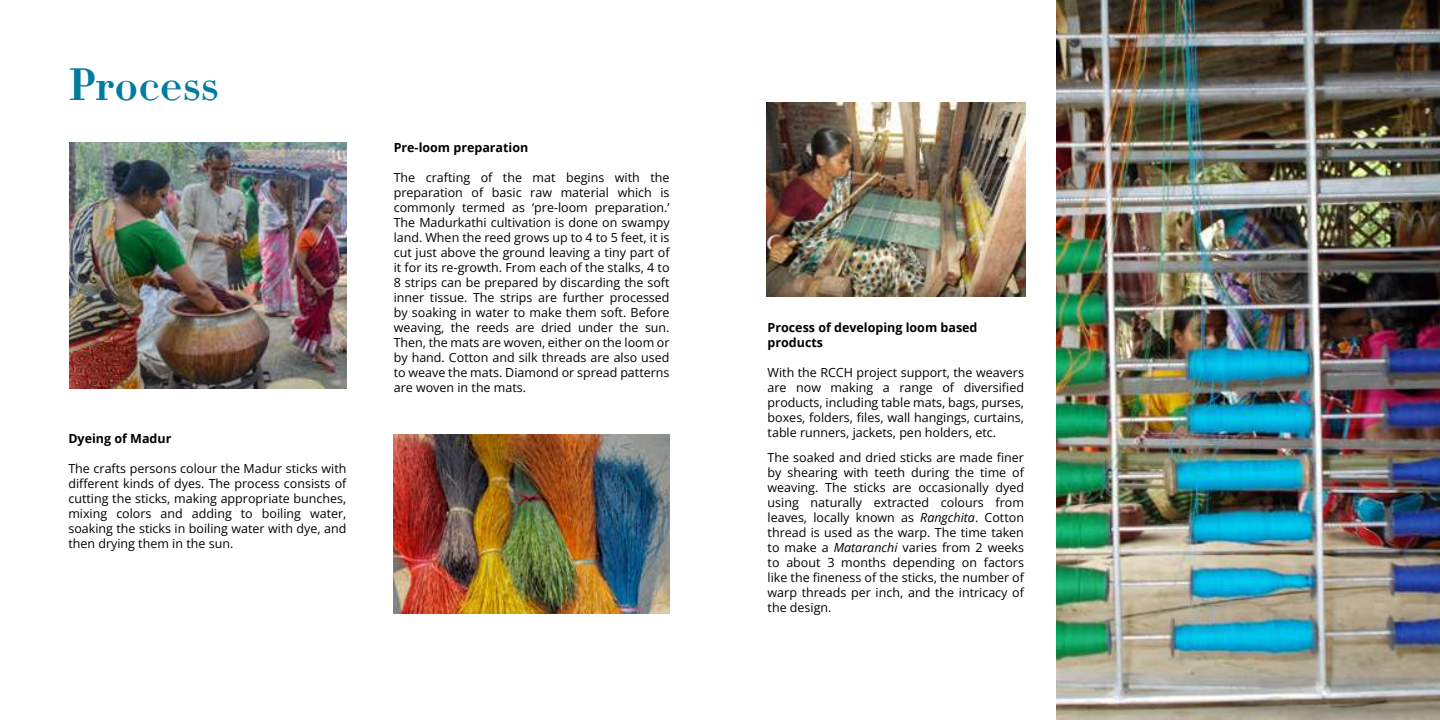
<style>
.page{position:relative;width:1440px;height:720px;background:#fff}
.page>*{position:absolute;margin:0;border:0;box-sizing:border-box;transform-origin:0 0}
.t1{font:45px "Didot HTF B06 Bold";color:#007c9f}
.t2{font:12.5px/15px "Open Sans";color:#000;text-align:justify}
.t3{font:700 12.5px/15px "Open Sans";color:#000}
.s1{font-style:italic}
</style>
<div class="page">
<img style="left:1057px;top:0;width:383px;height:720px">
<img style="left:394px;top:434px;width:276px;height:180px">
<img style="left:766px;top:103px;width:259px;height:194px">
<img style="left:70px;top:142px;width:276px;height:246px">
<h1 class="t1" style="left:68px;top:59px;width:152px">Process</h1>
<p class="t3" style="left:68px;top:431px;width:105px">Dyeing of Madur</p>
<p class="t2" style="left:68px;top:463px;width:280px">The crafts persons colour the Madur sticks with di昀昀erent kinds of dyes. The process consists of cutting the sticks, making appropriate bunches, mixing colors and adding to boiling water, soaking the sticks in boiling water with dye, and then drying them in the sun.</p>
<p class="t3" style="left:394px;top:141px;width:136px">Pre-loom preparation</p>
<p class="t2" style="left:394px;top:171px;width:277px">The crafting of the mat begins with the preparation of basic raw material which is commonly termed as ‘pre-loom preparation.’ The Madurkathi cultivation is done on swampy land. When the reed grows up to 4 to 5 feet, it is cut just above the ground leaving a tiny part of it for its re-growth. From each of the stalks, 4 to 8 strips can be prepared by discarding the soft inner tissue. The strips are further processed by soaking in water to make them soft. Before weaving, the reeds are dried under the sun.<br>Then, the mats are woven, either on the loom or by hand. Cotton and silk threads are also used to weave the mats. Diamond or spread patterns are woven in the mats.</p>
<p class="t3" style="left:768px;top:319px;width:211px">Process of developing loom based products</p>
<p class="t2" style="left:768px;top:366px;width:258px">With the RCCH project support, the weavers are now making a range of diversi昀椀ed products, including table mats, bags, purses, boxes, folders, 昀椀les, wall hangings, curtains, table runners, jackets, pen holders, etc.</p>
<p class="t2" style="left:768px;top:449px;width:258px">The soaked and dried sticks are made 昀椀ner by shearing with teeth during the time of weaving. The sticks are occasionally dyed using naturally extracted colours from leaves, locally known as <span class="s1">Rangchita</span>. Cotton thread is used as the warp. The time taken to make a <span class="s1">Mataranchi</span> varies from 2 weeks to about 3 months depending on factors like the 昀椀neness of the sticks, the number of warp threads per inch, and the intricacy of the design.</p>
</div>
